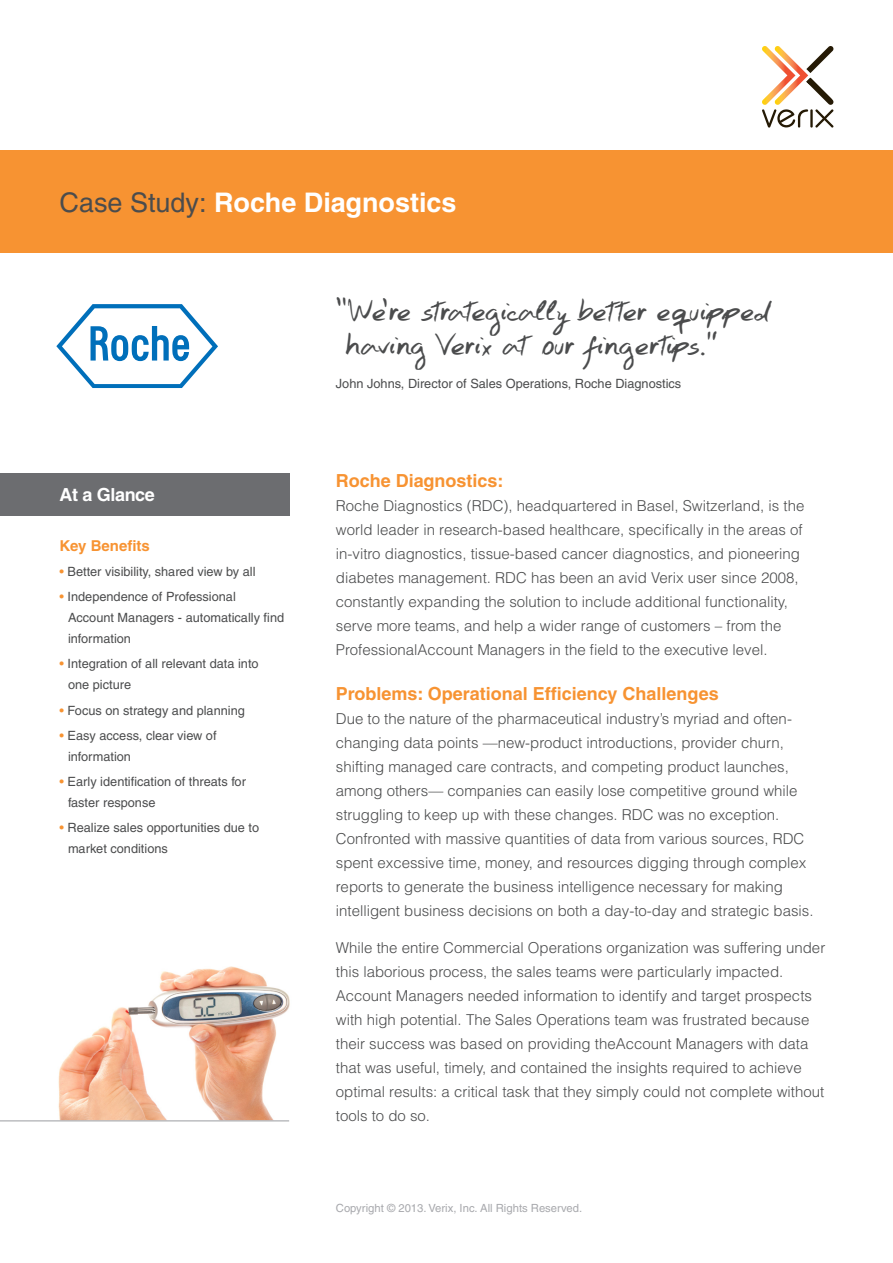
<style>
.page{position:relative;width:893px;height:1263px;background:#fff}
.page>*{position:absolute;margin:0;border:0;box-sizing:border-box;transform-origin:0 0}
.t1{font:37.5px "Hand Test";letter-spacing:-.02em;color:#4b4c4d}
.t2{font:700 27px "Helvetica LT";color:#fff}
.t3{font:700 18px "Helvetica LT";color:#f79332}
.t4{font:700 18px "Helvetica LT";letter-spacing:-.02em;color:#fff}
.t5{font:300 15px/24px "Helvetica LT";color:#4b4c4d}
.t6{font:700 15px "Helvetica LT";color:#f79332}
.t7{font:12.75px/21px "Helvetica LT";color:#4b4c4d}
.t8{font:11.25px "Helvetica LT";color:#a8a9ad}
.s1{font-weight:400;color:#4b4c4d}
.s2{color:#f79332}
</style>
<div class="page">
<img style="left:58px;top:966px;width:232px;height:154px">
<div style="left:0;top:151px;width:893px;height:102px;background:#f79332"></div>
<div style="left:0;top:473px;width:289px;height:42px;background:#6c6d70"></div>
<svg style="left:762px;top:46px;width:71px;height:82px"></svg>
<svg style="left:56px;top:304px;width:162px;height:84px"></svg>
<hr style="left:0;top:1120px;width:289px;height:1px;background:#bcbdc0">
<p class="t2" style="left:60px;top:186px;width:399px"><span class="s1">Case Study:</span> Roche Diagnostics</p>
<p class="t1" style="left:336px;top:285px;width:437px">“Wer e’ strategically better equipped</p>
<p class="t1" style="left:345px;top:319px;width:374px">having Verix at our fingertips “.</p>
<p class="t4" style="left:60px;top:484px;width:97px">At a Glance</p>
<p class="t6" style="left:60px;top:536px;width:92px">Key Benefits</p>
<p class="t7" style="left:60px;top:561px;width:198px"><span class="s2">•</span> Better visibility, shared view by all</p>
<p class="t7" style="left:60px;top:586px;width:178px"><span class="s2">•</span> Independence of Professional</p>
<p class="t7" style="left:68px;top:607px;width:218px">Account Managers - automatically find information</p>
<p class="t7" style="left:60px;top:653px;width:201px"><span class="s2">•</span> Integration of all relevant data into</p>
<p class="t7" style="left:68px;top:674px;width:65px">one picture</p>
<p class="t7" style="left:60px;top:700px;width:187px"><span class="s2">•</span> Focus on strategy and planning</p>
<p class="t7" style="left:60px;top:725px;width:159px"><span class="s2">•</span> Easy access, clear view of</p>
<p class="t7" style="left:68px;top:746px;width:64px">information</p>
<p class="t7" style="left:60px;top:771px;width:188px"><span class="s2">•</span> Early identification of threats for</p>
<p class="t7" style="left:68px;top:792px;width:89px">faster response</p>
<p class="t7" style="left:60px;top:817px;width:201px"><span class="s2">•</span> Realize sales opportunities due to</p>
<p class="t7" style="left:68px;top:838px;width:101px">market conditions</p>
<p class="t7" style="left:336px;top:373px;width:347px">John Johns, Director of Sales Operations, Roche Diagnostics</p>
<p class="t3" style="left:336px;top:469px;width:169px">Roche Diagnostics:</p>
<p class="t5" style="left:336px;top:493px;width:470px">Roche Diagnostics (RDC ,) headquartered in Basel, Switzerland is, the world leader in research-based healthcare, specifically in the areas of in-vitro diagnostics, tissue-based cancer diagnostics, and pioneering diabetes management. RDC has been an avid Verix user since 2008, constantly expanding the solution to include additional functionality, serve more teams, and help a wider range of customers – from the ProfessionalAccount Managers in the field to the executive level.</p>
<p class="t3" style="left:336px;top:683px;width:384px">Problems: Operational Efficiency Challenges</p>
<p class="t5" style="left:336px;top:730px;width:449px">changing data points —new-product introductions, provider churn,</p>
<p class="t5" style="left:336px;top:706px;width:458px">Due to the nature of the pharmaceutical industrys’ myriad and often-</p>
<p class="t5" style="left:336px;top:754px;width:479px">shifting managed care contracts, and competing product launches, among others— companies can easily lose competitive ground while struggling to keep up with these changes. RDC was no exception.<br>Confronted with massive quantities of data from various sources, RDC spent excessive time, money, and resources digging through complex reports to generate the business intelligence necessary for making intelligent business decisions on both a day-to-day and strategic basis.</p>
<p class="t5" style="left:336px;top:935px;width:491px">While the entire Commercial Operations organization was suffering under this laborious process, the sales teams were particularly impacted.<br>Account Managers needed information to identify and target prospects with high potential. The Sales Operations team was frustrated because their success was based on providing theAccount Managers with data that was useful, timely, and contained the insights required to achieve optimal results a: critical task that they simply could not complete without tools to do so.</p>
<p class="t8" style="left:336px;top:1202px;width:248px">Copyright © 2013. Verix, Inc. All Rights Reserved.</p>
</div>
